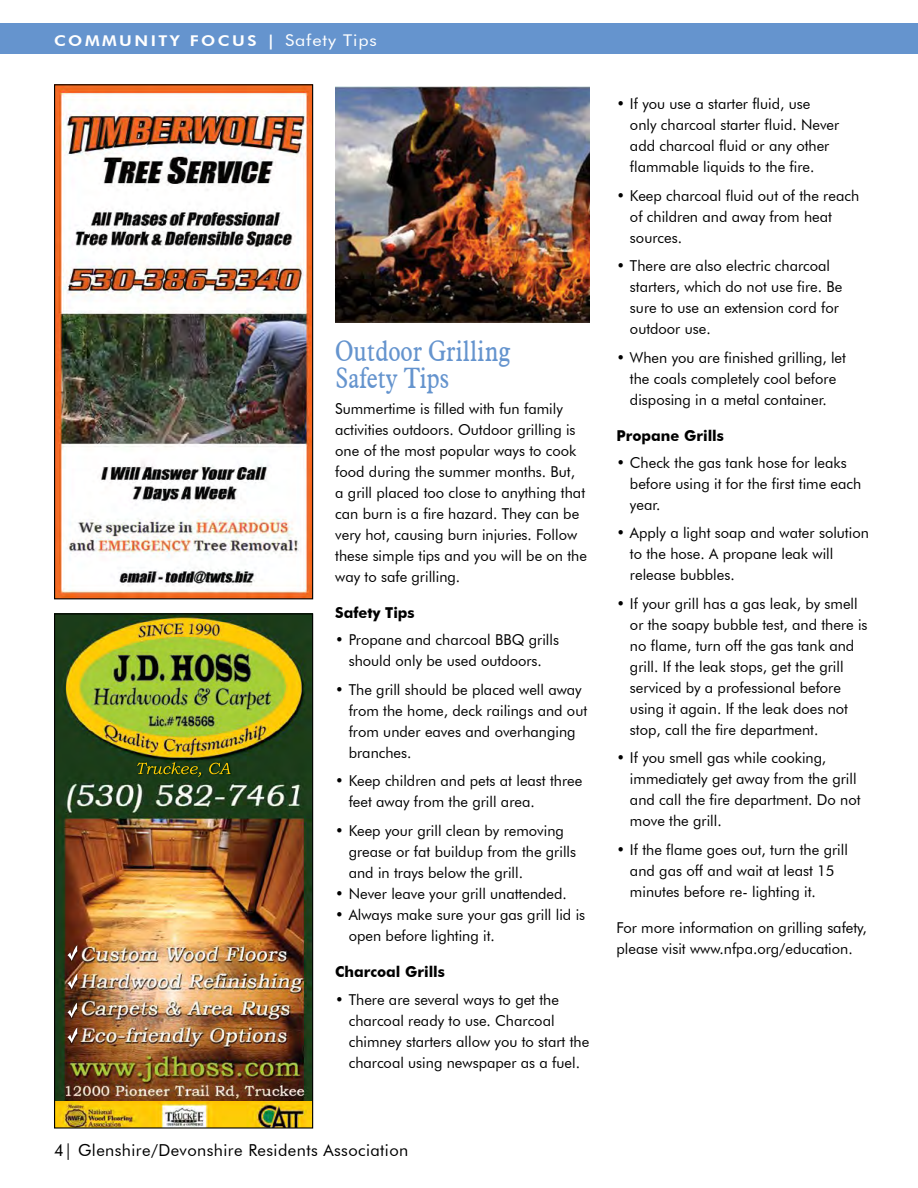
<style>
.page{position:relative;width:918px;height:1188px;background:#fff}
.page>*{position:absolute;margin:0;border:0;box-sizing:border-box;transform-origin:0 0}
.t1{font:28.8px/27px "Aldine 721 BT";color:#6594ce;scale:.83 1}
.t2{font:16.5px "Futura BT";letter-spacing:.025em;color:#000}
.t3{font:15px/21px "Futura BT";color:#000}
.t4{font:700 15px "Futura BT";color:#000}
.t5{font:800 14.85px "Futura BT";letter-spacing:.15em;color:#fff;scale:1.11 1}
.s1{font-weight:400;font-size:16.2px}
</style>
<div class="page">
<div style="left:0;top:23px;width:918px;height:31px;background:#6594ce"></div>
<img style="left:56px;top:615px;width:255px;height:487px">
<img style="left:67px;top:1027px;width:11px;height:16px">
<img style="left:67px;top:974px;width:11px;height:15px">
<img style="left:67px;top:945px;width:10px;height:16px">
<img style="left:67px;top:1003px;width:10px;height:15px">
<img style="left:56px;top:1102px;width:255px;height:25px">
<div style="left:54px;top:613px;width:259px;height:516px;border:1px solid #000"></div>
<img style="left:56px;top:86px;width:255px;height:511px">
<div style="left:54px;top:84px;width:259px;height:515px;border:1px solid #000"></div>
<img style="left:335px;top:87px;width:255px;height:235px">
<p class="t5" style="left:54px;top:32px;width:292px">COMMUNITY FOCUS | <span class="s1">Safety Tips</span></p>
<h1 class="t1" style="left:335px;top:337px;width:213px">Outdoor Grilling<br>Safety Tips</h1>
<p class="t3" style="left:335px;top:398px;width:253px">Summertime is filled with fun family activities outdoors. Outdoor grilling is one of the most popular ways to cook food during the summer months. But, a grill placed too close to anything that can burn is a fire hazard. They can be very hot, causing burn injuries. Follow these simple tips and you will be on the way to safe grilling.</p>
<p class="t4" style="left:335px;top:604px;width:81px">Safety Tips</p>
<p class="t3" style="left:335px;top:629px;width:225px;text-align:center">• Propane and charcoal BBQ grills should only be used outdoors.</p>
<p class="t3" style="left:349px;top:679px;width:240px;text-indent:-13px">• The grill should be placed well away from the home, deck railings and out from under eaves and overhanging branches.</p>
<p class="t3" style="left:349px;top:770px;width:235px;text-indent:-13px">• Keep children and pets at least three feet away from the grill area.</p>
<p class="t3" style="left:349px;top:820px;width:229px;text-indent:-13px">• Keep your grill clean by removing grease or fat buildup from the grills and in trays below the grill.</p>
<p class="t3" style="left:335px;top:883px;width:233px">• Never leave your grill unattended.</p>
<p class="t3" style="left:349px;top:904px;width:238px;text-indent:-13px">• Always make sure your gas grill lid is open before lighting it.</p>
<p class="t4" style="left:335px;top:962px;width:111px">Charcoal Grills</p>
<p class="t3" style="left:349px;top:989px;width:242px;text-indent:-13px">• There are several ways to get the charcoal ready to use. Charcoal chimney starters allow you to start the charcoal using newspaper as a fuel.</p>
<p class="t2" style="left:54px;top:1140px;width:356px">4| Glenshire/Devonshire Residents Association</p>
<p class="t3" style="left:630px;top:93px;width:211px;text-indent:-13px">• If you use a starter fluid, use only charcoal starter fluid. Never add charcoal fluid or any other flammable liquids to the fire.</p>
<p class="t3" style="left:630px;top:185px;width:231px;text-indent:-13px">• Keep charcoal fluid out of the reach of children and away from heat sources.</p>
<p class="t3" style="left:630px;top:255px;width:214px;text-indent:-13px">• There are also electric charcoal starters, which do not use fire. Be sure to use an extension cord for outdoor use.</p>
<p class="t3" style="left:616px;top:347px;width:231px;text-align:center">• When you are finished grilling, let the coals completely cool before disposing in a metal container.</p>
<p class="t4" style="left:616px;top:426px;width:109px">Propane Grills</p>
<p class="t3" style="left:630px;top:452px;width:233px;text-indent:-13px">• Check the gas tank hose for leaks before using it for the first time each year.</p>
<p class="t3" style="left:630px;top:522px;width:240px;text-indent:-13px">• Apply a light soap and water solution to the hose. A propane leak will release bubbles.</p>
<p class="t3" style="left:630px;top:593px;width:239px;text-indent:-13px">• If your grill has a gas leak, by smell or the soapy bubble test, and there is no flame, turn off the gas tank and grill. If the leak stops, get the grill serviced by a professional before using it again. If the leak does not stop, call the fire department.</p>
<p class="t3" style="left:630px;top:747px;width:232px;text-indent:-13px">• If you smell gas while cooking, immediately get away from the grill and call the fire department. Do not move the grill.</p>
<p class="t3" style="left:630px;top:839px;width:219px;text-indent:-13px">• If the flame goes out, turn the grill and gas off and wait at least 15 minutes before re- lighting it.</p>
<p class="t3" style="left:616px;top:917px;width:252px">For more information on grilling safety, please visit www.nfpa.org/education.</p>
</div>
